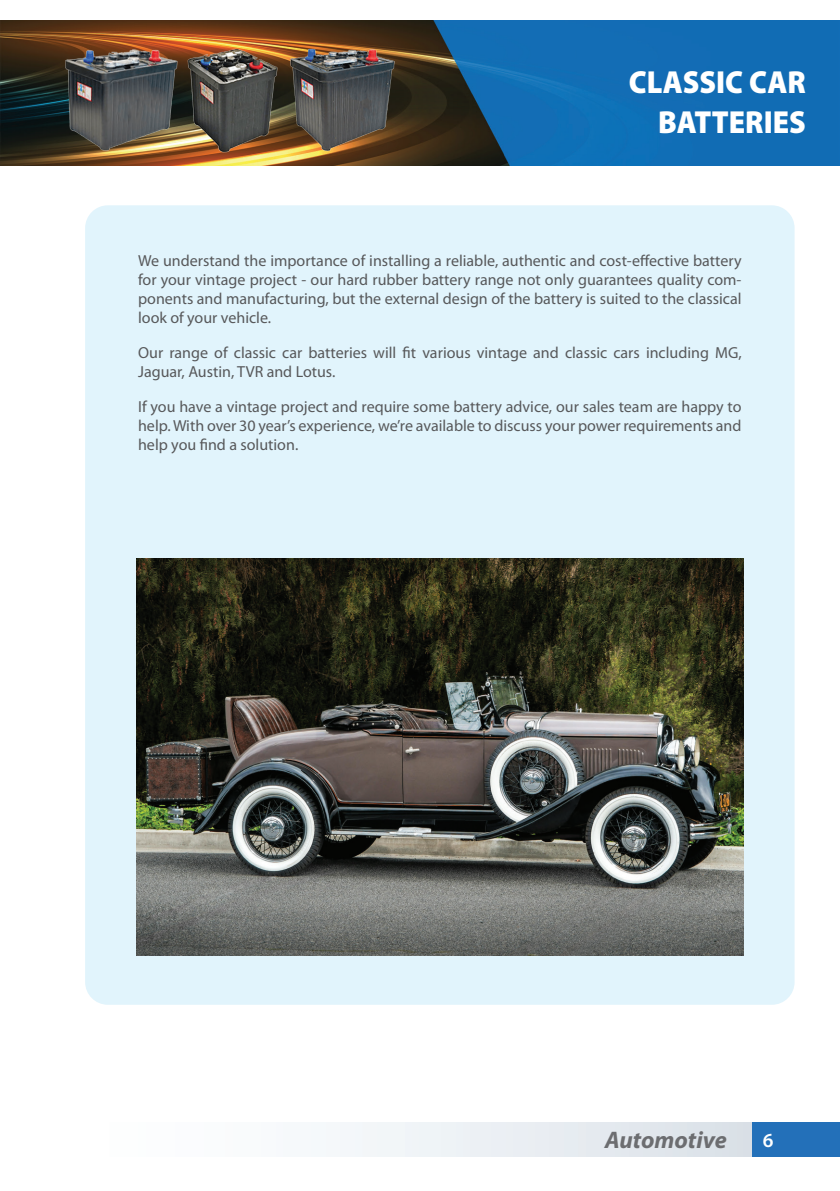
<style>
.page{position:relative;width:840px;height:1191px;background:#fff}
.page>*{position:absolute;margin:0;border:0;box-sizing:border-box;transform-origin:0 0}
.t1{font:900 32px/40px "Myriad Pro";color:#fff;text-align:right;scale:.93 1}
.t2{font:italic 700 24px "Myriad Pro";color:#6c6d70}
.t3{font:600 20px "Myriad Pro";color:#fff}
.t4{font:16px/19px "Myriad Pro";color:#57585a;text-align:justify}
</style>
<div class="page">
<div style="left:752px;top:1122px;width:87px;height:34px;background:#2370b9"></div>
<img style="left:0;top:20px;width:839px;height:145px">
<div style="left:85px;top:205px;width:709px;height:799px;background:#e1f4fc;border-radius:23px"></div>
<img style="left:136px;top:558px;width:606px;height:398px">
<img style="left:42px;top:31px;width:368px;height:131px">
<h1 class="t1" style="left:628px;top:61px;width:192px">CLASSIC CAR<br>BATTERIES</h1>
<p class="t4" style="left:138px;top:251px;width:604px">We understand the importance of installing a reliable, authentic and cost-effective battery for your vintage project - our hard rubber battery range not only guarantees quality com&shy;ponents and manufacturing, but the external design of the battery is suited to the classical look of your vehicle.</p>
<p class="t4" style="left:138px;top:343px;width:604px">Our range of classic car batteries will fit various vintage and classic cars including MG,<br>Jaguar, Austin, TVR and Lotus.</p>
<p class="t4" style="left:138px;top:397px;width:604px">If you have a vintage project and require some battery advice, our sales team are happy to help. With over 30 year’s experience, we’re available to discuss your power requirements and help you find a solution.</p>
<h2 class="t2" style="left:604px;top:1124px;width:123px">Automotive</h2>
<p class="t3" style="left:762px;top:1127px;width:12px">6</p>
</div>
